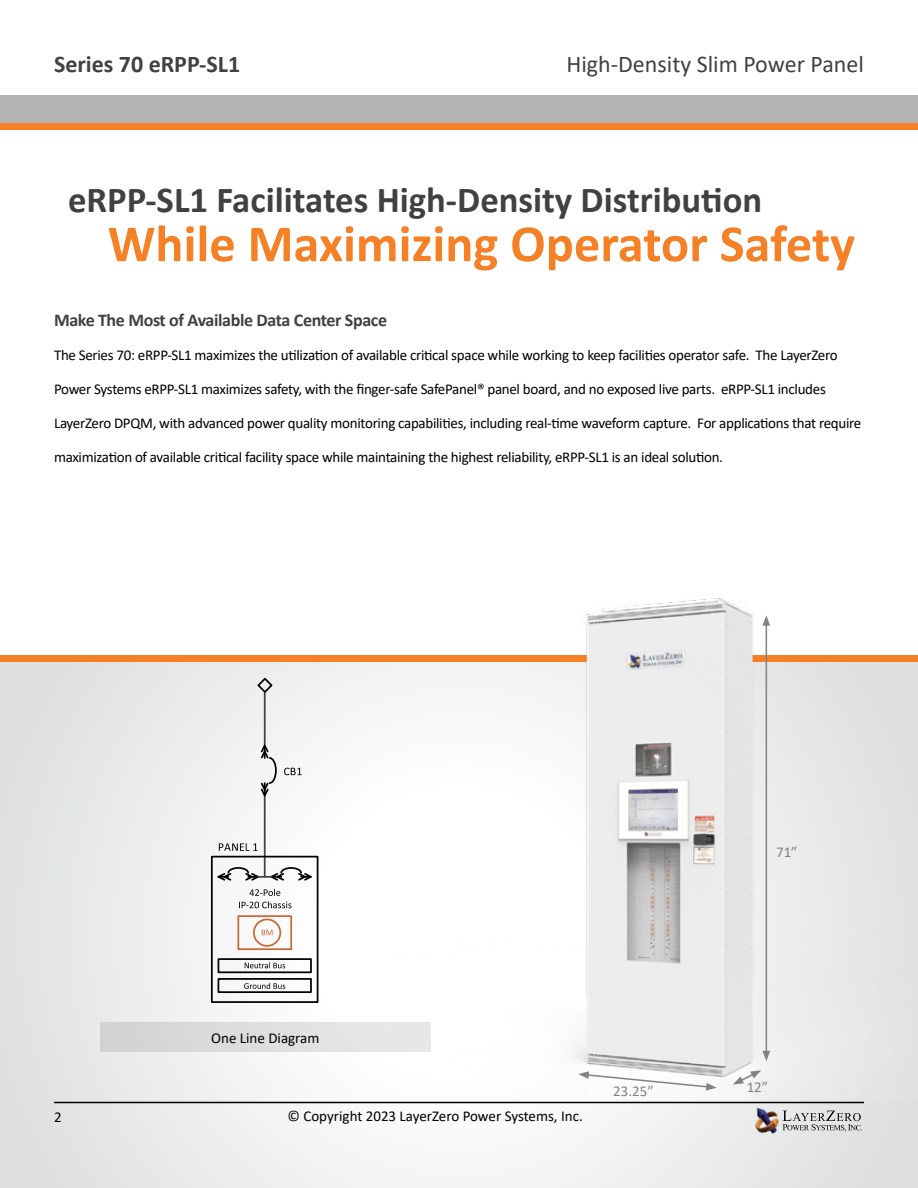
<style>
.page{position:relative;width:918px;height:1188px;background:#fff}
.page>*{position:absolute;margin:0;border:0;box-sizing:border-box;transform-origin:0 0}
.t1{font:700 52.5px "Calibri";color:#f58025}
.t2{font:700 36.75px "Calibri";color:#414042}
.t3{font:24px "Calibri";color:#414042}
.t4{font:700 24px "Calibri";color:#414042}
.t5{font:700 18px "Calibri";letter-spacing:-.02em;color:#414042}
.t6{font:15px "Calibri";letter-spacing:-.02em;color:#000}
.t7{font:15px "Calibri";color:#000}
.t8{font:15px "Calibri";color:#808285}
</style>
<div class="page">
<svg style="left:0;top:662px;width:918px;height:526px;fill:#eeeeef"></svg>
<div style="left:0;top:655px;width:918px;height:7px;background:#f58025"></div>
<div style="left:100px;top:1023px;width:331px;height:29px;background:#dcdddd"></div>
<hr style="left:264px;top:693px;width:2px;height:53px;background:#414143">
<svg style="left:219px;top:843px;width:39px;height:8px"></svg>
<hr style="left:264px;top:796px;width:2px;height:81px;background:#414143">
<svg style="left:259px;top:742px;width:19px;height:57px"></svg>
<svg style="left:284px;top:768px;width:18px;height:7px"></svg>
<div style="left:218px;top:958px;width:94px;height:15px;border:2px solid #000"></div>
<div style="left:211px;top:856px;width:107px;height:147px;border:2px solid #000"></div>
<div style="left:218px;top:978px;width:94px;height:15px;border:2px solid #000"></div>
<svg style="left:215px;top:866px;width:100px;height:16px"></svg>
<svg style="left:256px;top:678px;width:18px;height:16px"></svg>
<svg style="left:239px;top:889px;width:53px;height:19px"></svg>
<svg style="left:244px;top:983px;width:41px;height:6px"></svg>
<svg style="left:245px;top:962px;width:40px;height:6px"></svg>
<div style="left:237px;top:915px;width:55px;height:35px;border:2px solid #cd6733"></div>
<div style="left:253px;top:919px;width:28px;height:28px;border:2px solid #cd6733;border-radius:50%"></div>
<svg style="left:262px;top:930px;width:11px;height:5px"></svg>
<img style="left:385px;top:594px;width:533px;height:508px">
<hr style="left:766px;top:623px;width:1px;height:430px;background:#808285">
<svg style="left:763px;top:615px;width:7px;height:11px"></svg>
<svg style="left:763px;top:1051px;width:7px;height:10px"></svg>
<svg style="left:578px;top:1071px;width:139px;height:20px"></svg>
<svg style="left:733px;top:1070px;width:28px;height:15px"></svg>
<div style="left:0;top:95px;width:918px;height:28px;background:#b3b3b3"></div>
<div style="left:0;top:123px;width:918px;height:7px;background:#f58025"></div>
<svg style="left:783px;top:1111px;width:79px;height:21px;background:#bcbcbd"></svg>
<img style="left:755px;top:1107px;width:28px;height:27px">
<hr style="left:54px;top:1102px;width:810px;height:1px;background:#000">
<h3 class="t4" style="left:54px;top:47px;width:188px">Series 70 eRPP-SL1</h3>
<h3 class="t3" style="left:567px;top:47px;width:299px">High-Density Slim Power Panel</h3>
<h2 class="t2" style="left:68px;top:174px;width:696px">eRPP-SL1 Facilitates High-Density Distribution</h2>
<h1 class="t1" style="left:108px;top:207px;width:749px">While Maximizing Operator Safety</h1>
<p class="t5" style="left:54px;top:308px;width:335px">Make The Most of Available Data Center Space</p>
<p class="t6" style="left:54px;top:345px;width:785px">The Series 70: eRPP-SL1 maximizes the utilization of available critical space while working to keep facilities operator safe. The LayerZero</p>
<p class="t6" style="left:54px;top:379px;width:773px">Power Systems eRPP-SL1 maximizes safety, with the finger-safe SafePanel® panel board, and no exposed live parts. eRPP-SL1 includes</p>
<p class="t6" style="left:54px;top:413px;width:809px">LayerZero DPQM, with advanced power quality monitoring capabilities, including real-time waveform capture. For applications that require</p>
<p class="t6" style="left:54px;top:446px;width:671px">maximization of available critical facility space while maintaining the highest reliability, eRPP-SL1 is an ideal solution.</p>
<p class="t8" style="left:776px;top:842px;width:23px">71”</p>
<p class="t7" style="left:211px;top:1028px;width:110px">One Line Diagram</p>
<p class="t6" style="left:54px;top:1106px;width:9px">2</p>
<p class="t7" style="left:288px;top:1106px;width:297px">© Copyright 2023 LayerZero Power Systems, Inc.</p>
<p class="t8" style="left:613px;top:1081px;width:42px">23.25”</p>
<p class="t8" style="left:747px;top:1076px;width:23px">12”</p>
</div>
